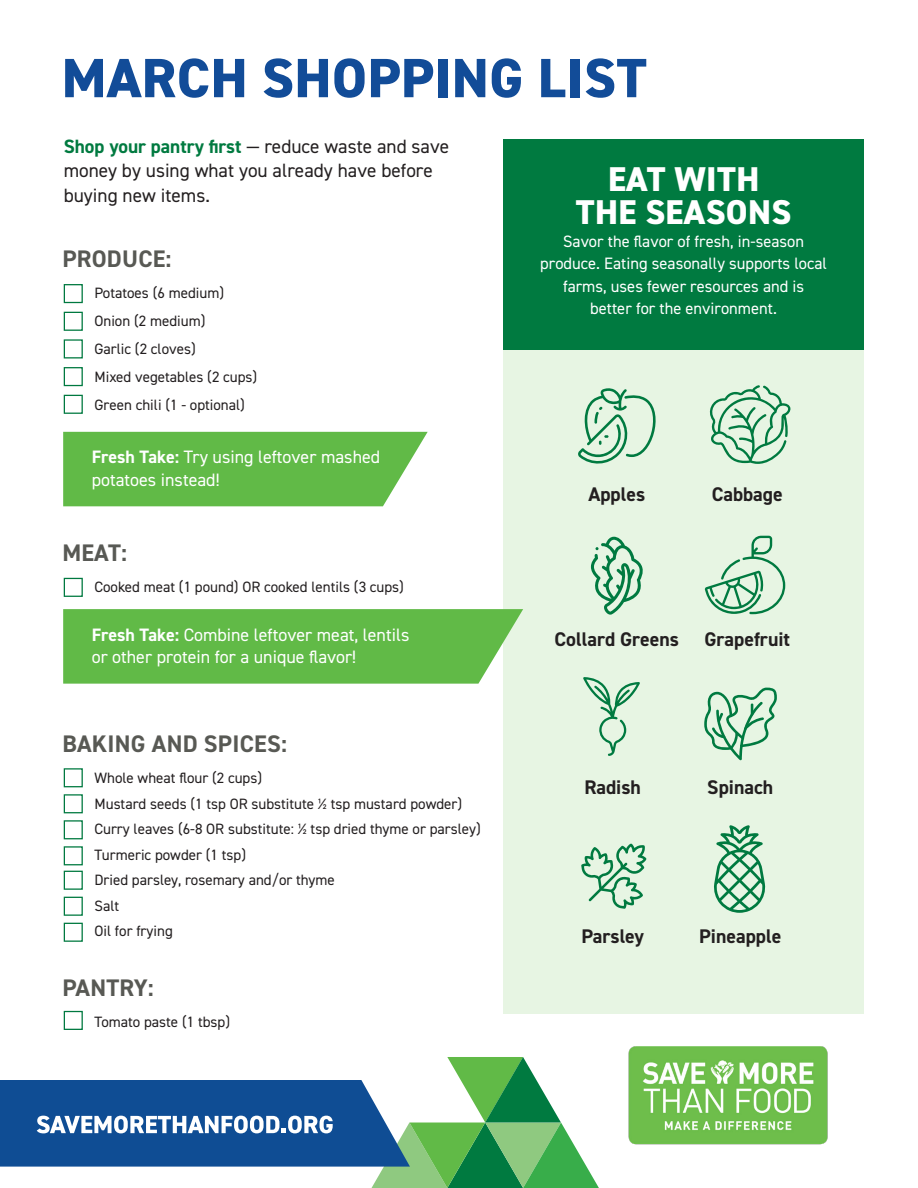
<style>
.page{position:relative;width:918px;height:1188px;background:#fff}
.page>*{position:absolute;margin:0;border:0;box-sizing:border-box;transform-origin:0 0}
.t1{font:800 55.5px "DIN2014";letter-spacing:.01em;color:#124c98}
.t2{font:800 34.5px/33px "DIN2014";letter-spacing:.01em;color:#fff;text-align:center}
.t3{font:700 24px "DIN2014";letter-spacing:.01em;color:#585954}
.t4{font:700 19.8px "DIN2014";color:#231f20}
.t5{font:19.35px/24.2px "DIN2014";color:#231f20}
.t6{font:18px/22.5px "DIN2014";color:#fff}
.t7{font:16.5px/22.5px "DIN2014";color:#fff;text-align:center}
.t8{font:15px "DIN2014";color:#231f20}
.s1{font-weight:700;color:#007a40}
.s2{font-weight:700}
</style>
<div class="page">
<div style="left:64px;top:871px;width:19px;height:19px;border:1px solid #007940"></div>
<div style="left:64px;top:897px;width:19px;height:19px;border:1px solid #007940"></div>
<div style="left:64px;top:768px;width:19px;height:19px;border:1px solid #007940"></div>
<div style="left:64px;top:923px;width:19px;height:19px;border:1px solid #007940"></div>
<div style="left:64px;top:1011px;width:19px;height:19px;border:1px solid #007940"></div>
<div style="left:64px;top:794px;width:19px;height:19px;border:1px solid #007940"></div>
<div style="left:64px;top:820px;width:19px;height:19px;border:1px solid #007940"></div>
<div style="left:64px;top:846px;width:19px;height:19px;border:1px solid #007940"></div>
<div style="left:64px;top:578px;width:19px;height:19px;border:1px solid #007940"></div>
<div style="left:64px;top:284px;width:19px;height:19px;border:1px solid #007940"></div>
<div style="left:64px;top:312px;width:19px;height:19px;border:1px solid #007940"></div>
<div style="left:64px;top:339px;width:19px;height:19px;border:1px solid #007940"></div>
<div style="left:64px;top:367px;width:19px;height:19px;border:1px solid #007940"></div>
<div style="left:64px;top:395px;width:19px;height:19px;border:1px solid #007940"></div>
<img style="left:628px;top:1046px;width:200px;height:99px">
<div style="left:503px;top:140px;width:361px;height:874px;background:#e7f5e3"></div>
<div style="left:503px;top:139px;width:361px;height:211px;background:#007a40"></div>
<svg style="left:0;top:1057px;width:599px;height:131px"></svg>
<svg style="left:591px;top:536px;width:52px;height:79px"></svg>
<svg style="left:705px;top:536px;width:80px;height:79px"></svg>
<svg style="left:709px;top:385px;width:82px;height:79px"></svg>
<svg style="left:578px;top:388px;width:78px;height:76px"></svg>
<svg style="left:583px;top:677px;width:57px;height:79px"></svg>
<svg style="left:704px;top:688px;width:73px;height:72px"></svg>
<svg style="left:581px;top:844px;width:65px;height:65px"></svg>
<svg style="left:714px;top:825px;width:52px;height:88px"></svg>
<svg style="left:63px;top:609px;width:460px;height:75px;background:#68bd4f"></svg>
<div style="left:63px;top:432px;width:365px;height:74px;background:#61ba47"></div>
<p class="t1" style="left:62px;top:41px;width:587px">MARCH SHOPPING LIST</p>
<p class="t5" style="left:64px;top:134px;width:387px"><span class="s1">Shop your pantry first</span> — reduce waste and save money by using what you already have before buying new items.</p>
<p class="t3" style="left:62px;top:243px;width:111px">PRODUCE:</p>
<p class="t8" style="left:94px;top:283px;width:131px">Potatoes (6 medium)</p>
<p class="t8" style="left:94px;top:311px;width:113px">Onion (2 medium)</p>
<p class="t8" style="left:94px;top:339px;width:103px">Garlic (2 cloves)</p>
<p class="t8" style="left:94px;top:368px;width:164px">Mixed vegetables (2 cups)</p>
<p class="t8" style="left:94px;top:396px;width:152px">Green chili (1 - optional)</p>
<p class="t6" style="left:92px;top:445px;width:290px"><span class="s2">Fresh Take:</span> Try using leftover mashed potatoes instead!</p>
<p class="t3" style="left:62px;top:537px;width:66px">MEAT:</p>
<p class="t8" style="left:94px;top:577px;width:311px">Cooked meat (1 pound) OR cooked lentils (3 cups)</p>
<p class="t6" style="left:92px;top:623px;width:319px"><span class="s2">Fresh Take:</span> Combine leftover meat, lentils or other protein for a unique flavor!</p>
<p class="t3" style="left:62px;top:728px;width:226px">BAKING AND SPICES:</p>
<p class="t8" style="left:94px;top:769px;width:169px">Whole wheat flour (2 cups)</p>
<p class="t8" style="left:94px;top:794px;width:369px">Mustard seeds (1 tsp OR substitute ½ tsp mustard powder)</p>
<p class="t8" style="left:94px;top:820px;width:388px">Curry leaves (6-8 OR substitute: ½ tsp dried thyme or parsley)</p>
<p class="t8" style="left:94px;top:845px;width:153px">Turmeric powder (1 tsp)</p>
<p class="t8" style="left:94px;top:871px;width:242px">Dried parsley, rosemary and/or thyme</p>
<p class="t8" style="left:94px;top:896px;width:26px">Salt</p>
<p class="t8" style="left:94px;top:922px;width:80px">Oil for frying</p>
<p class="t3" style="left:62px;top:971px;width:93px">PANTRY:</p>
<p class="t8" style="left:94px;top:1012px;width:137px">Tomato paste (1 tbsp)</p>
<p class="t2" style="left:576px;top:163px;width:217px">EAT WITH<br>THE SEASONS</p>
<p class="t7" style="left:540px;top:229px;width:288px">Savor the flavor of fresh, in-season produce. Eating seasonally supports local farms, uses fewer resources and is better for the environment.</p>
<p class="t4" style="left:588px;top:481px;width:58px">Apples</p>
<p class="t4" style="left:712px;top:481px;width:72px">Cabbage</p>
<p class="t4" style="left:555px;top:626px;width:126px">Collard Greens</p>
<p class="t4" style="left:704px;top:626px;width:87px">Grapefruit</p>
<p class="t4" style="left:584px;top:774px;width:58px">Radish</p>
<p class="t4" style="left:707px;top:774px;width:67px">Spinach</p>
<p class="t4" style="left:581px;top:923px;width:64px">Parsley</p>
<p class="t4" style="left:699px;top:923px;width:84px">Pineapple</p>
</div>
